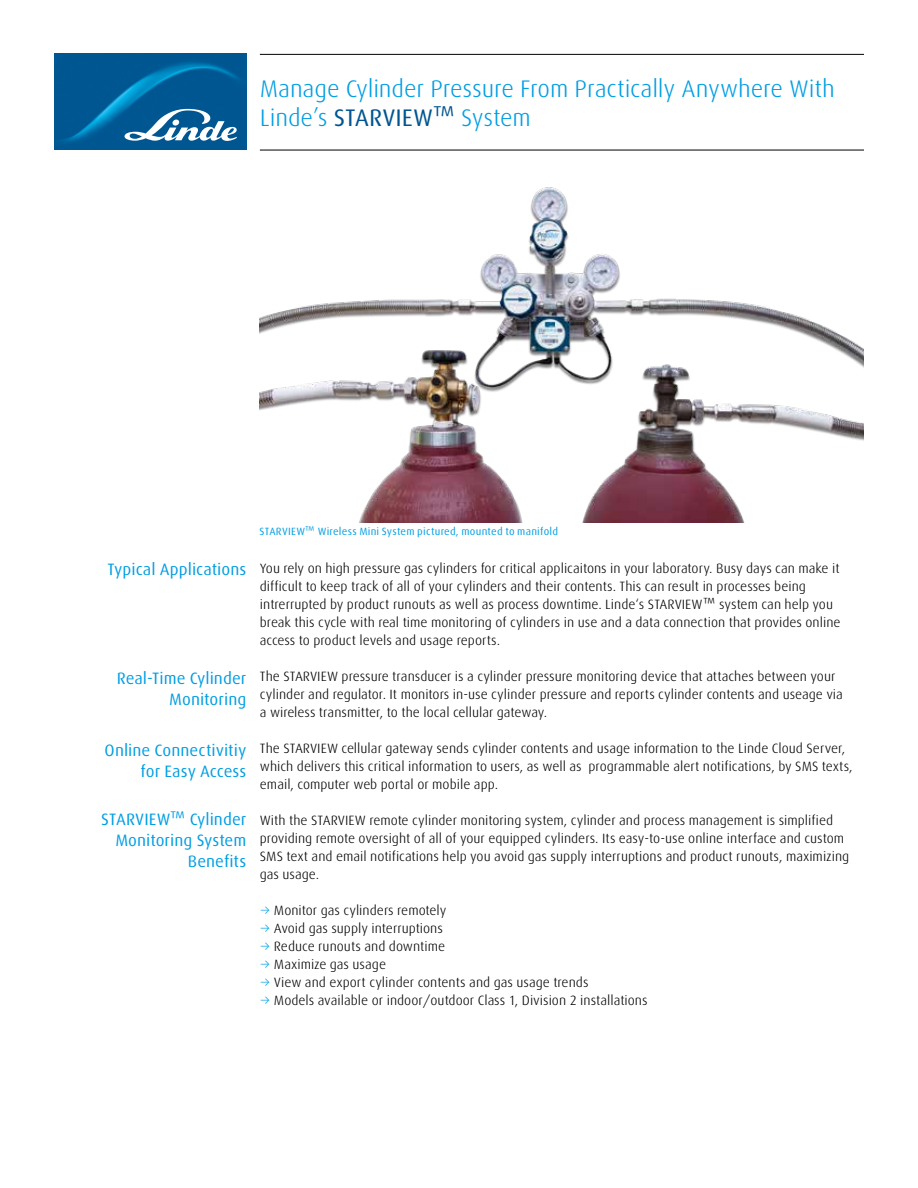
<style>
.page{position:relative;width:918px;height:1188px;background:#fff}
.page>*{position:absolute;margin:0;border:0;box-sizing:border-box;transform-origin:0 0}
.t1{font:300 24px/28.8px "Linde Dax Global";letter-spacing:-.005em;color:#009ee3}
.t2{font:16.5px/21px "Linde Dax Global";color:#009ee3;text-align:right}
.t3{font:300 13.5px/18px "Linde Dax Global";color:#000}
.t4{font:10.5px "Linde Dax Global";letter-spacing:.02em;color:#009ee3}
.s1{font-weight:400;color:#005590}
.s2{color:#009ee3}
</style>
<div class="page">
<hr style="left:260px;top:54px;width:604px;height:1px;background:#000">
<hr style="left:260px;top:150px;width:604px;height:1px;background:#000">
<img style="left:54px;top:54px;width:192px;height:96px">
<svg style="left:125px;top:109px;width:112px;height:32px"></svg>
<img style="left:260px;top:187px;width:604px;height:336px">
<h1 class="t1" style="left:260px;top:75px;width:576px">Manage Cylinder Pressure From Practically Anywhere With<br>Linde’s <span class="s1">STARVIEW™</span> System</h1>
<p class="t2" style="left:108px;top:559px;width:140px">Typical Applications</p>
<p class="t2" style="left:117px;top:667px;width:131px">Real-Time Cylinder<br>Monitoring</p>
<p class="t2" style="left:105px;top:740px;width:143px">Online Connectivitiy for Easy Access</p>
<p class="t2" style="left:101px;top:809px;width:147px">STARVIEW™ Cylinder<br>Monitoring System<br>Benefits</p>
<p class="t4" style="left:260px;top:525px;width:300px">STARVIEW™ Wireless Mini System pictured, mounted to manifold</p>
<p class="t3" style="left:260px;top:559px;width:582px">You rely on high pressure gas cylinders for critical applicaitons in your laboratory. Busy days can make it difficult to keep track of all of your cylinders and their contents. This can result in processes being intrerrupted by product runouts as well as process downtime. Linde‘s STARVIEW™ system can help you break this cycle with real time monitoring of cylinders in use and a data connection that provides online access to product levels and usage reports.</p>
<p class="t3" style="left:260px;top:667px;width:585px">The STARVIEW pressure transducer is a cylinder pressure monitoring device that attaches between your cylinder and regulator. It monitors in-use cylinder pressure and reports cylinder contents and useage via a wireless transmitter, to the local cellular gateway.</p>
<p class="t3" style="left:260px;top:739px;width:594px">The STARVIEW cellular gateway sends cylinder contents and usage information to the Linde Cloud Server, which delivers this critical information to users, as well as programmable alert notifications, by SMS texts, email, computer web portal or mobile app.</p>
<p class="t3" style="left:260px;top:811px;width:591px">With the STARVIEW remote cylinder monitoring system, cylinder and process management is simplified providing remote oversight of all of your equipped cylinders. Its easy-to-use online interface and custom SMS text and email notifications help you avoid gas supply interruptions and product runouts, maximizing gas usage.</p>
<p class="t3" style="left:260px;top:901px;width:188px"><span class="s2">→</span> Monitor gas cylinders remotely</p>
<p class="t3" style="left:260px;top:919px;width:185px"><span class="s2">→</span> Avoid gas supply interruptions</p>
<p class="t3" style="left:260px;top:937px;width:187px"><span class="s2">→</span> Reduce runouts and downtime</p>
<p class="t3" style="left:260px;top:955px;width:128px"><span class="s2">→</span> Maximize gas usage</p>
<p class="t3" style="left:260px;top:973px;width:330px"><span class="s2">→</span> View and export cylinder contents and gas usage trends</p>
<p class="t3" style="left:260px;top:991px;width:389px"><span class="s2">→</span> Models available or indoor/outdoor Class 1, Division 2 installations</p>
</div>
